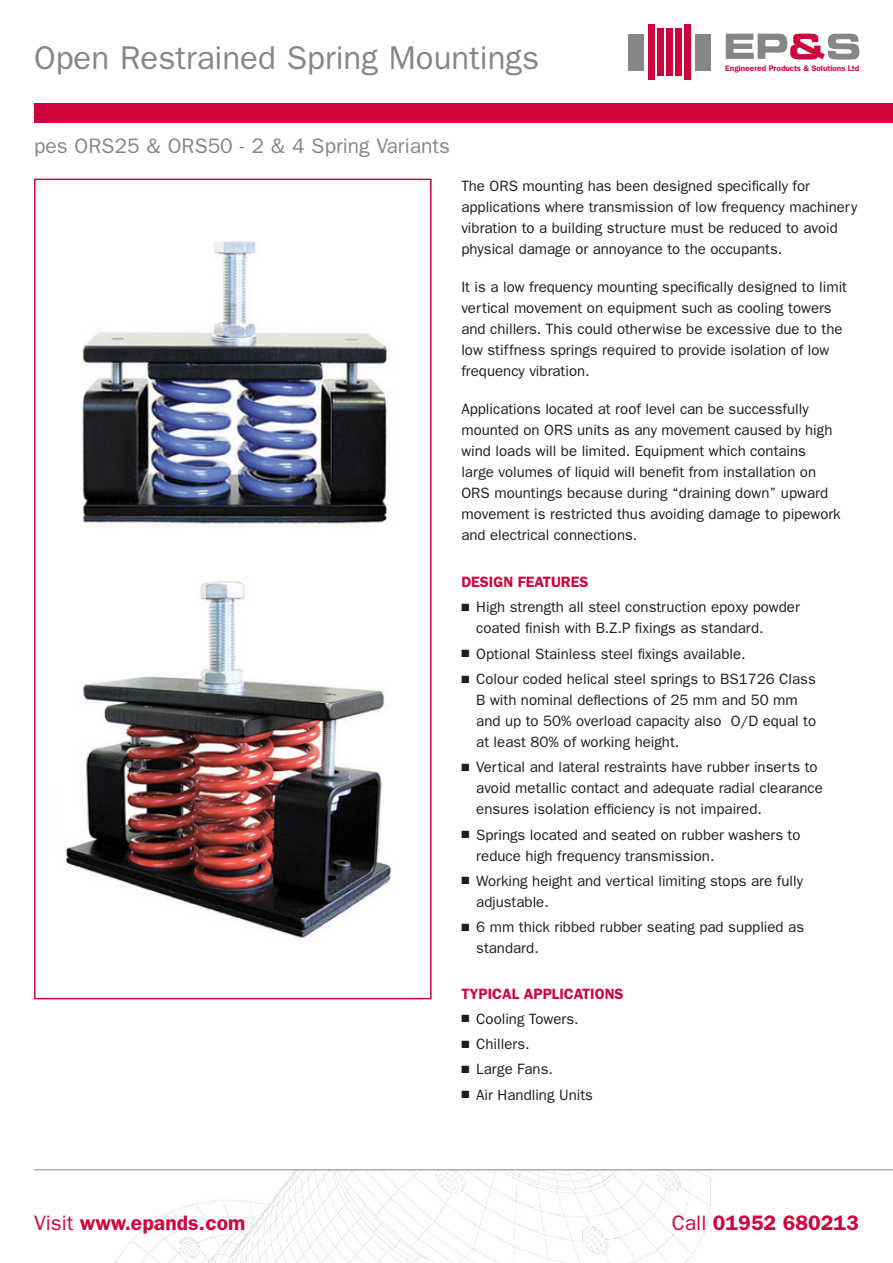
<style>
.page{position:relative;width:893px;height:1263px;background:#fff}
.page>*{position:absolute;margin:0;border:0;box-sizing:border-box;transform-origin:0 0}
.t1{font:33px "Franklin Gothic";color:#878686}
.t2{font:600 21px "Franklin Gothic";letter-spacing:.005em;color:#d0043d}
.t3{font:21px "Franklin Gothic";color:#878686}
.t4{font:15px/21px "Franklin Gothic";color:#1d1d1b}
.t5{font:600 15px "Franklin Gothic";color:#d0043d}
.t6{font:600 8.1px "Franklin Gothic IT Cby BT";color:#d0043d}
.s1{font-weight:400}
</style>
<div class="page">
<img style="left:34px;top:1170px;width:717px;height:93px">
<div style="left:34px;top:103px;width:859px;height:19px;background:#d0043d"></div>
<svg style="left:726px;top:34px;width:133px;height:26px"></svg>
<div style="left:628px;top:34px;width:15px;height:37px;background:#878686"></div>
<div style="left:675px;top:28px;width:6px;height:48px;background:#d0043d"></div>
<div style="left:684px;top:24px;width:6px;height:56px;background:#d0043d"></div>
<div style="left:648px;top:24px;width:6px;height:56px;background:#d0043d"></div>
<div style="left:657px;top:28px;width:6px;height:48px;background:#d0043d"></div>
<div style="left:666px;top:28px;width:6px;height:48px;background:#d0043d"></div>
<div style="left:695px;top:34px;width:15px;height:37px;background:#878686"></div>
<hr style="left:34px;top:1169px;width:859px;height:1px;background:#878686">
<div style="left:34px;top:179px;width:398px;height:820px;border:2px solid #d0043d"></div>
<img style="left:66px;top:580px;width:326px;height:359px">
<img style="left:82px;top:241px;width:307px;height:283px">
<h1 class="t1" style="left:34px;top:39px;width:507px">Open Restrained Spring Mountings</h1>
<h2 class="t3" style="left:34px;top:134px;width:417px">pes ORS25 &amp; ORS50 - 2 &amp; 4 Spring Variants</h2>
<p class="t6" style="left:725px;top:63px;width:136px">Engineered Products &amp; Solutions Ltd</p>
<h2 class="t2" style="left:34px;top:1210px;width:213px"><span class="s1">Visit</span> www.epands.com</h2>
<p class="t4" style="left:461px;top:175px;width:397px">The ORS mounting has been designed specifically for applications where transmission of low frequency machinery vibration to a building structure must be reduced to avoid physical damage or annoyance to the occupants.</p>
<p class="t4" style="left:461px;top:276px;width:387px">It is a low frequency mounting specifically designed to limit vertical movement on equipment such as cooling towers and chillers. This could otherwise be excessive due to the low stiffness springs required to provide isolation of low frequency vibration.</p>
<p class="t4" style="left:461px;top:398px;width:381px">Applications located at roof level can be successfully mounted on ORS units as any movement caused by high wind loads will be limited. Equipment which contains large volumes of liquid will benefit from installation on ORS mountings because during “draining down” upward movement is restricted thus avoiding damage to pipework and electrical connections.</p>
<p class="t5" style="left:461px;top:573px;width:129px">DESIGN FEATURES</p>
<p class="t4" style="left:476px;top:596px;width:325px;text-indent:-15px">■ High strength all steel construction epoxy powder coated finish with B.Z.P fixings as standard.</p>
<p class="t4" style="left:461px;top:643px;width:286px">■ Optional Stainless steel fixings available.</p>
<p class="t4" style="left:476px;top:668px;width:341px;text-indent:-15px">■ Colour coded helical steel springs to BS1726 Class B with nominal deflections of 25 mm and 50 mm and up to 50% overload capacity also O/D equal to at least 80% of working height.</p>
<p class="t4" style="left:476px;top:756px;width:348px;text-indent:-15px">■ Vertical and lateral restraints have rubber inserts to avoid metallic contact and adequate radial clearance ensures isolation efficiency is not impaired.</p>
<p class="t4" style="left:476px;top:824px;width:326px;text-indent:-15px">■ Springs located and seated on rubber washers to reduce high frequency transmission.</p>
<p class="t4" style="left:476px;top:870px;width:328px;text-indent:-15px">■ Working height and vertical limiting stops are fully adjustable.</p>
<p class="t4" style="left:476px;top:916px;width:329px;text-indent:-15px">■ 6 mm thick ribbed rubber seating pad supplied as standard.</p>
<p class="t5" style="left:461px;top:985px;width:164px">TYPICAL APPLICATIONS</p>
<p class="t4" style="left:461px;top:1008px;width:119px">■ Cooling Towers.</p>
<p class="t4" style="left:461px;top:1033px;width:70px">■ Chillers.</p>
<p class="t4" style="left:461px;top:1058px;width:93px">■ Large Fans.</p>
<p class="t4" style="left:461px;top:1084px;width:133px">■ Air Handling Units</p>
<h2 class="t2" style="left:672px;top:1210px;width:189px"><span class="s1">Call</span> 01952 680213</h2>
</div>
